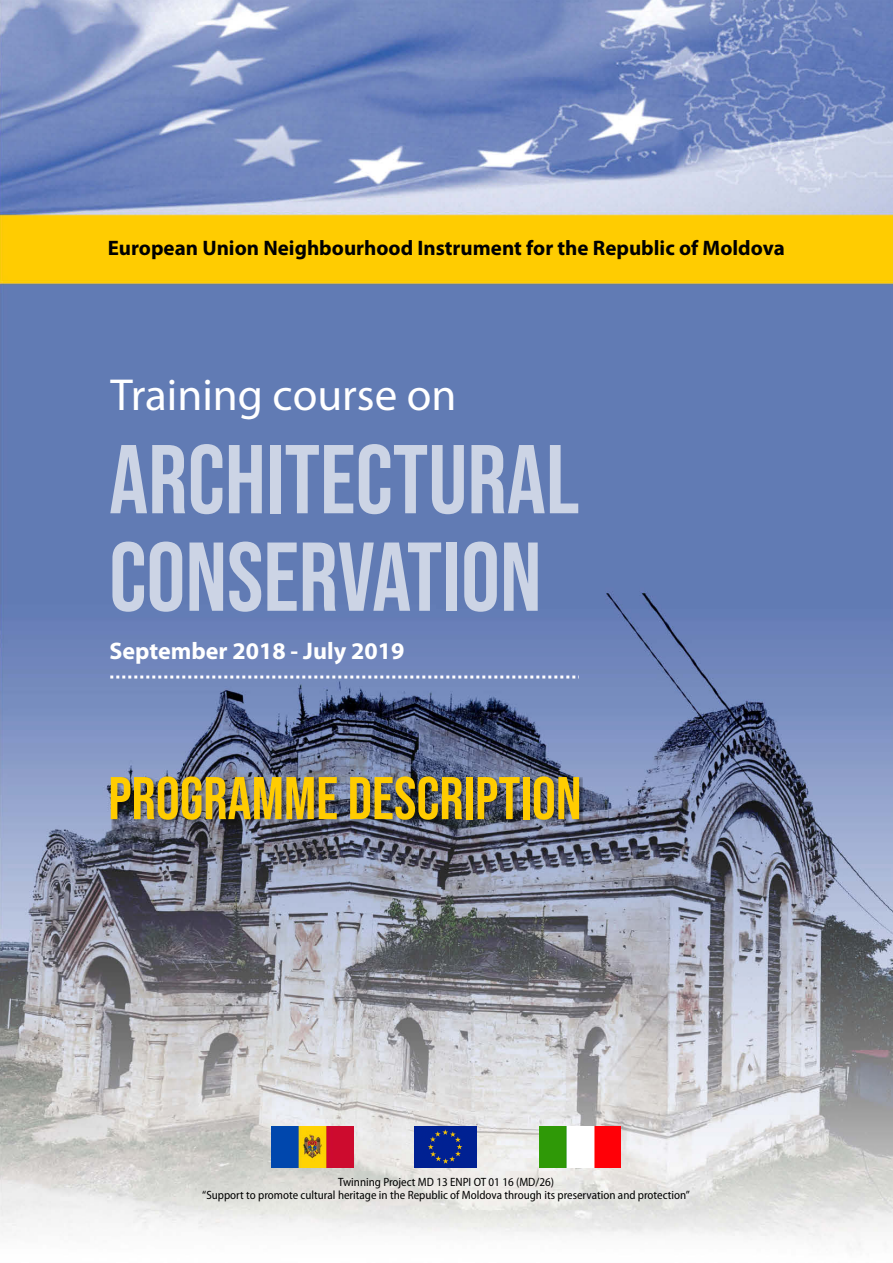
<style>
.page{position:relative;width:893px;height:1263px;background:#fff}
.page>*{position:absolute;margin:0;border:0;box-sizing:border-box;transform-origin:0 0}
.t1{font:97.5px/97.5px "Bebas Neue";color:#ccd4e5}
.t2{font:60.15px "Bebas Neue";color:#fc0}
.t3{font:45px "Myriad Pro";color:#fff}
.t4{font:700 24px "Myriad Pro";color:#fff}
.t5{font:700 21px "Myriad Pro";color:#000}
.t6{font:semi-condensed 12px/13.5px "Myriad Pro";color:#000;text-align:center}
</style>
<div class="page">
<img style="left:0;top:0;width:893px;height:1249px">
<svg style="left:110px;top:675px;width:469px;height:3px"></svg>
<div style="left:111px;top:778px;width:471px;height:46px;background:#000;opacity:.27"></div>
<img style="left:415px;top:1126px;width:62px;height:41px">
<img style="left:539px;top:1126px;width:82px;height:41px">
<img style="left:271px;top:1126px;width:82px;height:41px">
<h3 class="t5" style="left:108px;top:240px;width:678px">European Union Neighbourhood Instrument for the Republic of Moldova</h3>
<h3 class="t3" style="left:110px;top:376px;width:348px">Training course on</h3>
<h1 class="t1" style="left:109px;top:440px;width:472px">ARCHITECTURAL<br>CONSERVATION</h1>
<h3 class="t4" style="left:109px;top:641px;width:296px">September 2018 - July 2019</h3>
<h2 class="t2" style="left:108px;top:774px;width:475px">PROGRAMME DESCRIPTION</h2>
<p class="t6" style="left:202px;top:1176px;width:489px">Twinning Project MD 13 ENPI OT 01 16 (MD/26)<br>“Support to promote cultural heritage in the Republic of Moldova through its preservation and protection”</p>
</div>
